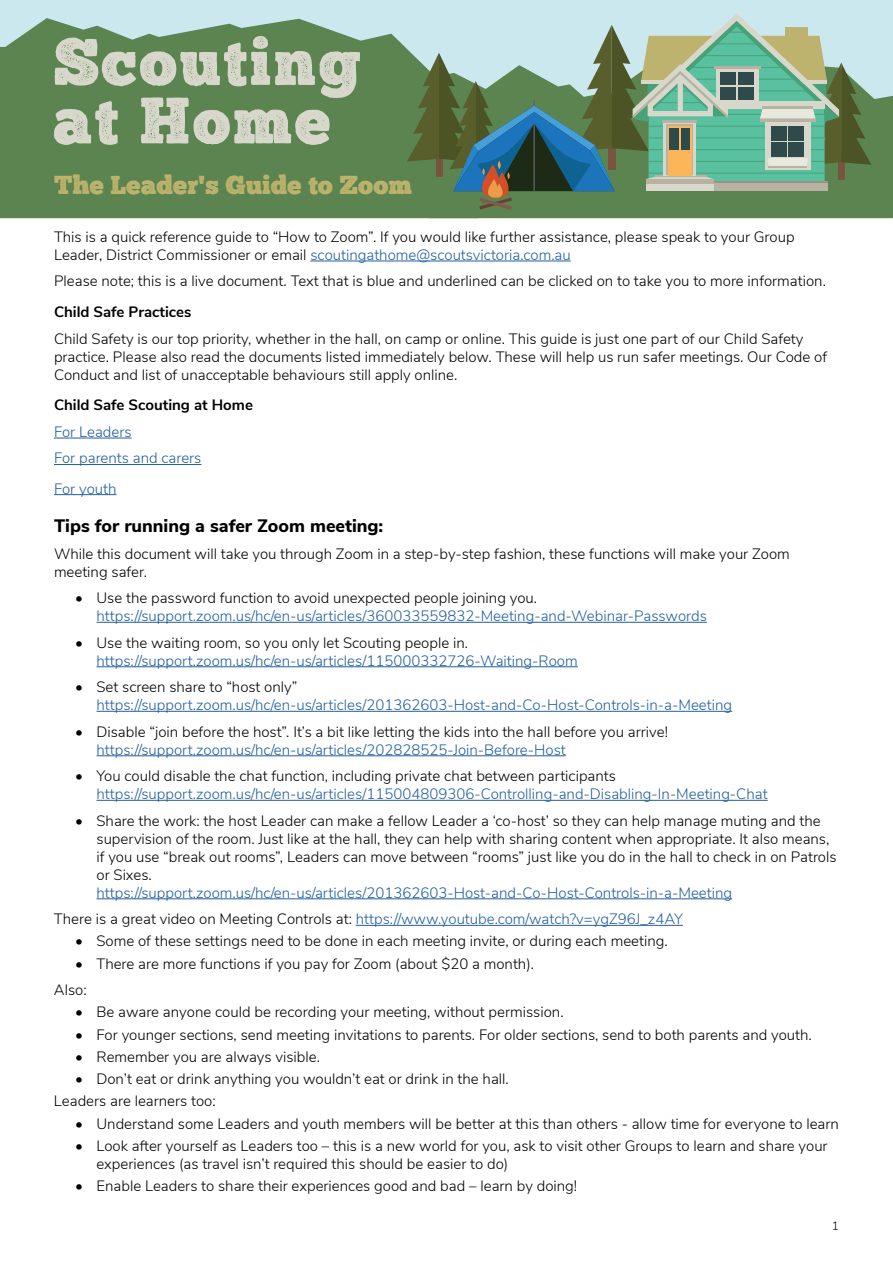
<style>
.page{position:relative;width:893px;height:1263px;background:#fff}
.page>*{position:absolute;margin:0;border:0;box-sizing:border-box;transform-origin:0 0}
.t1{font:66px/58.5px "Chunk Five Print";letter-spacing:.035em;color:#d8d7cb}
.t2{font:26.25px "Chunk Five Print";color:#bdb36c}
.t3{font:800 18px "Nunito Sans";color:#000}
.t4{font:300 15px/18px "Nunito Sans";color:#000}
.t5{font:300 15px/26.5px "Nunito Sans";color:#215e9e}
.t6{font:700 15px "Nunito Sans";color:#000}
.t7{font:300 12px "Nunito Sans";color:#000}
.s1{color:#215e9e}
.s2{color:#000}
</style>
<div class="page">
<hr style="left:310px;top:261px;width:261px;height:1px;background:#215e9e">
<hr style="left:54px;top:438px;width:78px;height:1px;background:#215e9e">
<hr style="left:54px;top:464px;width:147px;height:1px;background:#215e9e">
<hr style="left:54px;top:494px;width:63px;height:1px;background:#215e9e">
<hr style="left:97px;top:622px;width:610px;height:1px;background:#215e9e">
<hr style="left:97px;top:666px;width:481px;height:1px;background:#215e9e">
<hr style="left:97px;top:711px;width:635px;height:1px;background:#215e9e">
<hr style="left:97px;top:755px;width:469px;height:1px;background:#215e9e">
<hr style="left:97px;top:800px;width:671px;height:1px;background:#215e9e">
<hr style="left:97px;top:898px;width:635px;height:1px;background:#215e9e">
<hr style="left:356px;top:925px;width:327px;height:1px;background:#215e9e">
<div style="left:0;top:0;width:893px;height:128px;background:#cbe8ef"></div>
<div style="left:0;top:18px;width:428px;height:200px;background:#5b8451"></div>
<div style="left:428px;top:95px;width:465px;height:123px;background:#5b8451"></div>
<svg style="left:407px;top:13px;width:464px;height:197px"></svg>
<div style="left:241px;top:174px;width:25px;height:25px;background:#5b8451;border-radius:50%"></div>
<h1 class="t1" style="left:53px;top:37px;width:310px">Scouting at Home</h1>
<h2 class="t2" style="left:54px;top:173px;width:360px">The Leader's Guide to Zoom</h2>
<p class="t4" style="left:54px;top:227px;width:742px">This is a quick reference guide to “How to Zoom”. If you would like further assistance, please speak to your Group<br>Leader, District Commissioner or email <span class="s1">scoutingathome@scoutsvictoria.com.au</span></p>
<p class="t4" style="left:54px;top:271px;width:773px">Please note; this is a live document. Text that is blue and underlined can be clicked on to take you to more information.</p>
<p class="t6" style="left:54px;top:301px;width:139px">Child Safe Practices</p>
<p class="t4" style="left:54px;top:328px;width:775px">Child Safety is our top priority, whether in the hall, on camp or online. This guide is just one part of our Child Safety practice. Please also read the documents listed immediately below. These will help us run safer meetings. Our Code of<br>Conduct and list of unacceptable behaviours still apply online.</p>
<p class="t6" style="left:54px;top:394px;width:200px">Child Safe Scouting at Home</p>
<p class="t5" style="left:54px;top:417px;width:149px">For Leaders<br>For parents and carers</p>
<p class="t5" style="left:54px;top:474px;width:64px">For youth</p>
<p class="t3" style="left:54px;top:513px;width:331px">Tips for running a safer Zoom meeting:</p>
<p class="t4" style="left:54px;top:543px;width:737px">While this document will take you through Zoom in a step-by-step fashion, these functions will make your Zoom meeting safer.</p>
<p class="t4" style="left:75px;top:588px;width:463px">• Use the password function to avoid unexpected people joining you.</p>
<p class="t5" style="left:97px;top:602px;width:612px">https://support.zoom.us/hc/en-us/articles/360033559832-Meeting-and-Webinar-Passwords</p>
<p class="t4" style="left:75px;top:632px;width:394px">• Use the waiting room, so you only let Scouting people in.</p>
<p class="t5" style="left:97px;top:646px;width:483px">https://support.zoom.us/hc/en-us/articles/115000332726-Waiting-Room</p>
<p class="t4" style="left:75px;top:677px;width:224px">• Set screen share to “host only”</p>
<p class="t5" style="left:97px;top:691px;width:637px">https://support.zoom.us/hc/en-us/articles/201362603-Host-and-Co-Host-Controls-in-a-Meeting</p>
<p class="t4" style="left:75px;top:721px;width:594px">• Disable “join before the host”. It’s a bit like letting the kids into the hall before you arrive!</p>
<p class="t5" style="left:97px;top:735px;width:471px">https://support.zoom.us/hc/en-us/articles/202828525-Join-Before-Host</p>
<p class="t4" style="left:75px;top:766px;width:542px">• You could disable the chat function, including private chat between participants</p>
<p class="t5" style="left:97px;top:780px;width:673px">https://support.zoom.us/hc/en-us/articles/115004809306-Controlling-and-Disabling-In-Meeting-Chat</p>
<p class="t4" style="left:97px;top:810px;width:742px;text-indent:-21px">• Share the work: the host Leader can make a fellow Leader a ‘co-host’ so they can help manage muting and the supervision of the room. Just like at the hall, they can help with sharing content when appropriate. It also means, if you use “break out rooms”, Leaders can move between “rooms” just like you do in the hall to check in on Patrols or Sixes.</p>
<p class="t5" style="left:54px;top:878px;width:680px;text-indent:43px">https://support.zoom.us/hc/en-us/articles/201362603-Host-and-Co-Host-Controls-in-a-Meeting<br><span class="s2">There is a great video on Meeting Controls at:</span> https://www.youtube.com/watch?v=ygZ96J_z4AY</p>
<p class="t4" style="left:75px;top:931px;width:594px">• Some of these settings need to be done in each meeting invite, or during each meeting.</p>
<p class="t4" style="left:54px;top:949px;width:482px;line-height:26.5px;text-indent:21px">• There are more functions if you pay for Zoom (about $20 a month).<br>Also:</p>
<p class="t4" style="left:75px;top:1002px;width:490px">• Be aware anyone could be recording your meeting, without permission.</p>
<p class="t4" style="left:75px;top:1024px;width:738px">• For younger sections, send meeting invitations to parents. For older sections, send to both parents and youth.</p>
<p class="t4" style="left:75px;top:1047px;width:246px">• Remember you are always visible.</p>
<p class="t4" style="left:54px;top:1067px;width:456px;line-height:22.2px;text-indent:21px">• Don’t eat or drink anything you wouldn’t eat or drink in the hall.<br>Leaders are learners too:</p>
<p class="t4" style="left:75px;top:1113px;width:765px">• Understand some Leaders and youth members will be better at this than others - allow time for everyone to learn</p>
<p class="t4" style="left:96px;top:1136px;width:733px;text-indent:-21px">• Look after yourself as Leaders too – this is a new world for you, ask to visit other Groups to learn and share your experiences (as travel isn’t required this should be easier to do)</p>
<p class="t4" style="left:75px;top:1176px;width:503px">• Enable Leaders to share their experiences good and bad – learn by doing!</p>
<p class="t7" style="left:832px;top:1217px;width:9px">1</p>
</div>
